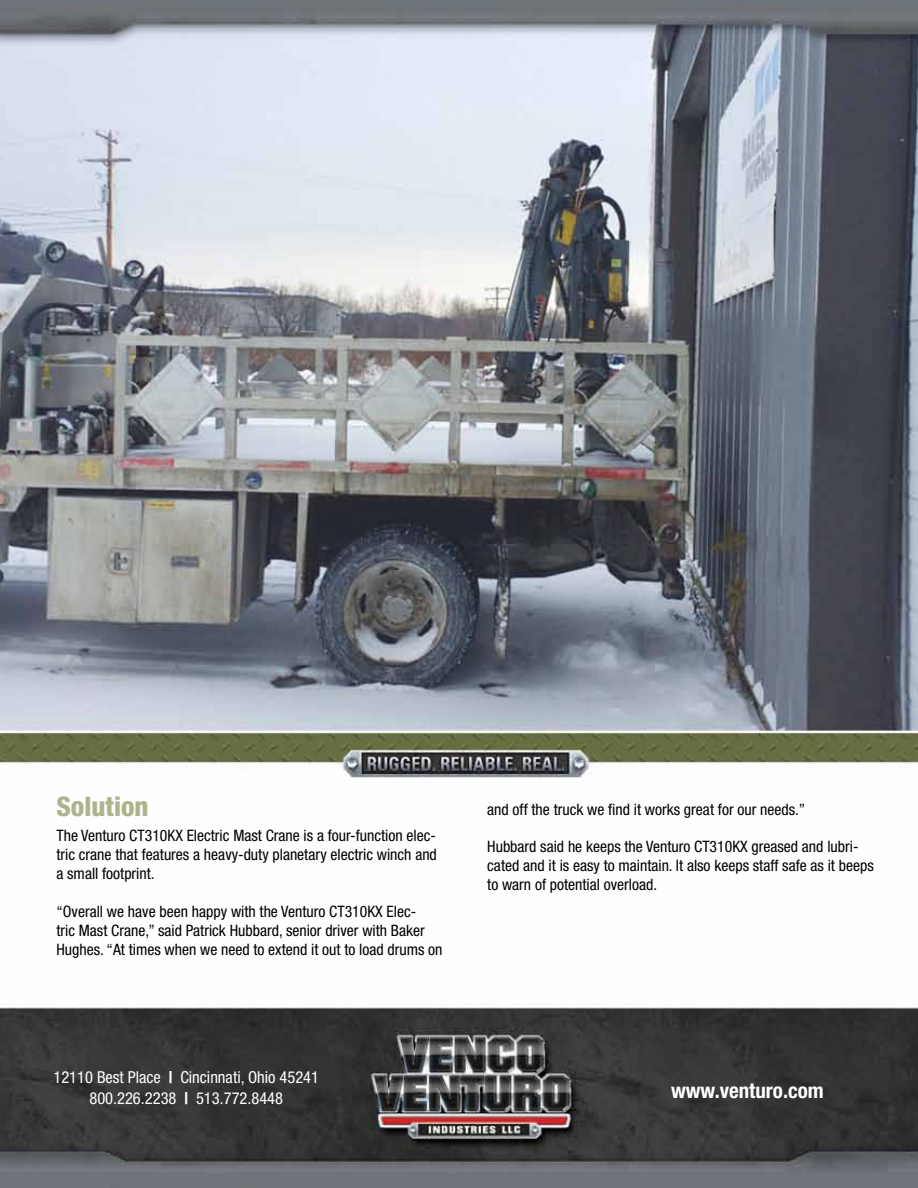
<style>
.page{position:relative;width:918px;height:1188px;background:#fff}
.page>*{position:absolute;margin:0;border:0;box-sizing:border-box;transform-origin:0 0}
.t1{font:800 condensed 27px "Helvetica Neue";color:#aeb38e}
.t2{font:700 condensed 21px "Helvetica Neue";color:#fff}
.t3{font:condensed 16.5px/21px "Helvetica Neue";color:#fff;text-align:center}
.t4{font:condensed 15.75px/18.9px "Helvetica Neue";color:#000}
.s1{font-weight:700}
</style>
<div class="page">
<img style="left:0;top:0;width:918px;height:1188px">
<h1 class="t1" style="left:56px;top:789px;width:94px">Solution</h1>
<p class="t4" style="left:56px;top:826px;width:382px;text-align:justify">The Venturo CT310KX Electric Mast Crane is a four-function elec&shy;tric crane that features a heavy-duty planetary electric winch and a small footprint.</p>
<p class="t4" style="left:56px;top:902px;width:388px">“Overall we have been happy with the Venturo CT310KX Elec-<br>tric Mast Crane,” said Patrick Hubbard, senior driver with Baker<br>Hughes. “At times when we need to extend it out to load drums on</p>
<p class="t3" style="left:53px;top:1066px;width:267px">12110 Best Place <span class="s1">|</span> Cincinnati, Ohio 45241<br>800.226.2238 <span class="s1">|</span> 513.772.8448</p>
<p class="t4" style="left:487px;top:799px;width:320px">and off the truck we find it works great for our needs.”</p>
<p class="t4" style="left:487px;top:837px;width:388px">Hubbard said he keeps the Venturo CT310KX greased and lubri&shy;cated and it is easy to maintain. It also keeps staff safe as it beeps to warn of potential overload.</p>
<h2 class="t2" style="left:671px;top:1078px;width:154px">www.venturo.com</h2>
</div>
